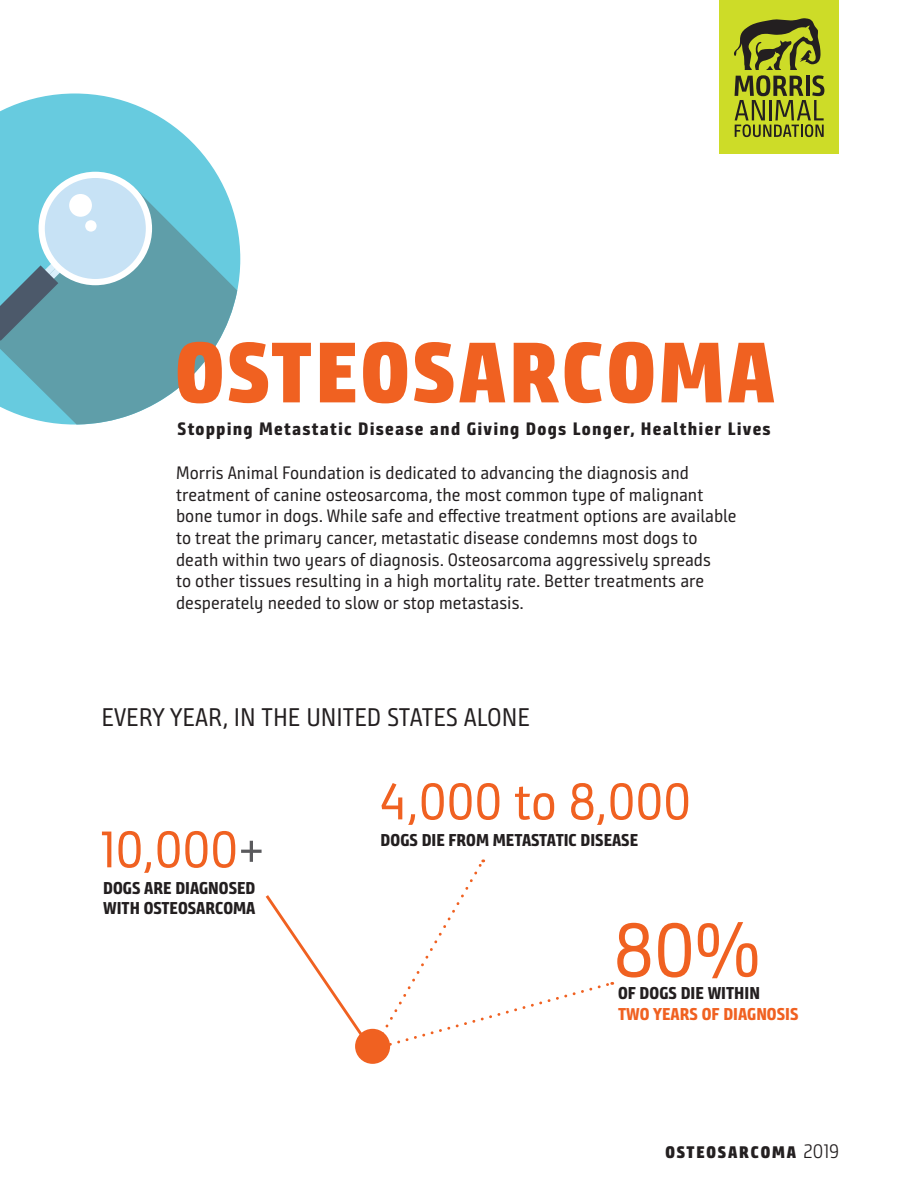
<style>
.page{position:relative;width:918px;height:1188px;background:#fff}
.page>*{position:absolute;margin:0;border:0;box-sizing:border-box;transform-origin:0 0}
.t1{font:800 85.5px "Bunday Sans";letter-spacing:.04em;color:#f06121}
.t2{font:75.9px "Bunday Sans";color:#f06121}
.t3{font:51.3px "Bunday Sans";color:#f06121}
.t4{font:25.5px "Bunday Sans";color:#231f20}
.t5{font:18px/21.6px "Bunday Sans";color:#231f20}
.t6{font:800 18px "Bunday Sans";letter-spacing:.065em;color:#231f20}
.t7{font:800 17.25px "Bunday Sans";color:#231f20}
.t8{font:800 17.25px "Bunday Sans";color:#f06121}
.t9{font:800 16.8px "Bunday Sans";letter-spacing:.11em;color:#231f20}
.s1{color:#5a5a5d}
.s2{font-weight:300;font-size:19.5px}
</style>
<div class="page">
<svg style="left:0;top:94px;width:240px;height:331px;fill:#67cbdf"></svg>
<svg style="left:0;top:188px;width:237px;height:236px;fill:#5f9ea9"></svg>
<div style="left:39px;top:172px;width:113px;height:113px;background:#fff;border-radius:50%"></div>
<svg style="left:0;top:178px;width:146px;height:163px;background:#8fc1cf"></svg>
<div style="left:719px;top:0;width:120px;height:153px;background:#cddc28"></div>
<svg style="left:734px;top:18px;width:90px;height:119px"></svg>
<div style="left:355px;top:1029px;width:35px;height:35px;background:#f06121;border-radius:50%"></div>
<svg style="left:265px;top:859px;width:348px;height:194px"></svg>
<p class="t1" style="left:176px;top:322px;width:601px">OSTEOSARCOMA</p>
<p class="t6" style="left:178px;top:418px;width:595px">Stopping Metastatic Disease and Giving Dogs Longer, Healthier Lives</p>
<p class="t5" style="left:176px;top:462px;width:562px">Morris Animal Foundation is dedicated to advancing the diagnosis and treatment of canine osteosarcoma, the most common type of malignant bone tumor in dogs. While safe and effective treatment options are available to treat the primary cancer, metastatic disease condemns most dogs to death within two years of diagnosis. Osteosarcoma aggressively spreads<br>to other tissues resulting in a high mortality rate. Better treatments are desperately needed to slow or stop metastasis.</p>
<p class="t4" style="left:102px;top:701px;width:430px">EVERY YEAR, IN THE UNITED STATES ALONE</p>
<p class="t3" style="left:100px;top:819px;width:166px">10,000<span class="s1">+</span></p>
<p class="t7" style="left:103px;top:877px;width:154px">DOGS ARE DIAGNOSED</p>
<p class="t7" style="left:103px;top:898px;width:154px">WITH OSTEOSARCOMA</p>
<p class="t3" style="left:381px;top:771px;width:312px">4,000 to 8,000</p>
<p class="t7" style="left:381px;top:830px;width:259px">DOGS DIE FROM METASTATIC DISEASE</p>
<p class="t2" style="left:614px;top:904px;width:148px">80%</p>
<p class="t7" style="left:618px;top:983px;width:144px">OF DOGS DIE WITHIN</p>
<p class="t8" style="left:618px;top:1004px;width:182px">TWO YEARS OF DIAGNOSIS</p>
<p class="t9" style="left:665px;top:1142px;width:175px">OSTEOSARCOMA <span class="s2">2019</span></p>
</div>
